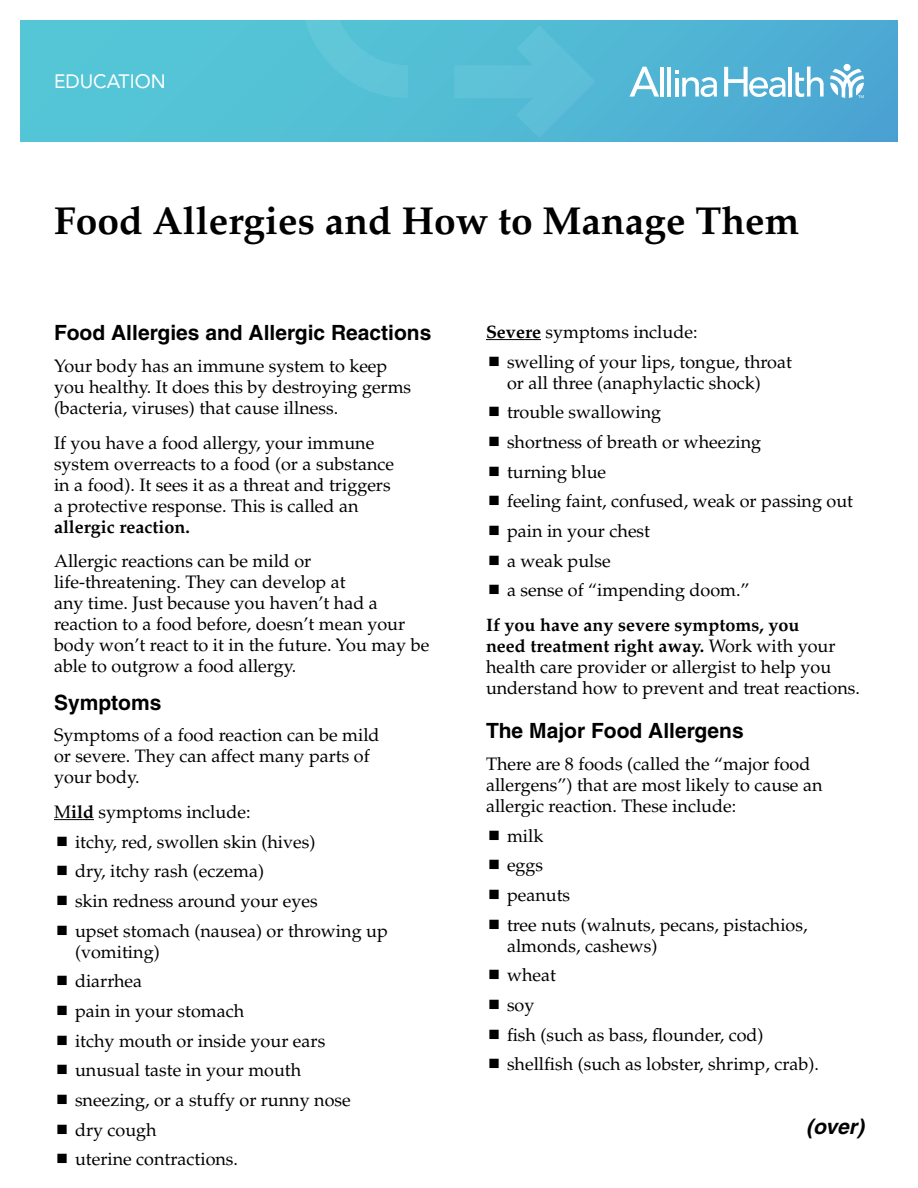
<style>
.page{position:relative;width:918px;height:1188px;background:#fff}
.page>*{position:absolute;margin:0;border:0;box-sizing:border-box;transform-origin:0 0}
.t1{font:700 39px "Palatino";color:#000}
.t2{font:700 21px "Helvetica";color:#000}
.t3{font:italic 700 21px "Helvetica";color:#000}
.t4{font:19.2px "Avenir LT Std";color:#fff}
.t5{font:18px/29.7px "Palatino";color:#000}
.t6{font:700 18px "Palatino";color:#000}
.s1{font-weight:700}
</style>
<div class="page">
<hr style="left:54px;top:819px;width:40px;height:1px;background:#000">
<hr style="left:486px;top:339px;width:55px;height:1px;background:#000">
<div style="left:20px;top:20px;width:878px;height:122px;background:linear-gradient(to right,#56cad6,#4daad3)"></div>
<svg style="left:830px;top:69px;width:34px;height:29px"></svg>
<div style="left:844px;top:64px;width:7px;height:7px;background:#fff;border-radius:50%"></div>
<hr style="left:660px;top:67px;width:4px;height:30px;background:#fff">
<hr style="left:667px;top:67px;width:4px;height:30px;background:#fff">
<hr style="left:789px;top:67px;width:3px;height:30px;background:#fff">
<svg style="left:795px;top:67px;width:29px;height:30px"></svg>
<svg style="left:675px;top:71px;width:42px;height:26px"></svg>
<svg style="left:629px;top:67px;width:30px;height:30px"></svg>
<svg style="left:724px;top:67px;width:62px;height:30px"></svg>
<svg style="left:454px;top:25px;width:142px;height:113px;background:#57bdd5"></svg>
<svg style="left:301px;top:20px;width:127px;height:78px;background:#58c2d6"></svg>
<p class="t4" style="left:54px;top:70px;width:113px">EDUCATION</p>
<h1 class="t1" style="left:54px;top:198px;width:747px">Food Allergies and How to Manage Them</h1>
<p class="t2" style="left:54px;top:320px;width:379px">Food Allergies and Allergic Reactions</p>
<p class="t5" style="left:54px;top:356px;width:359px;line-height:21px">Your body has an immune system to keep you healthy. It does this by destroying germs (bacteria, viruses) that cause illness.</p>
<p class="t5" style="left:54px;top:432px;width:342px;line-height:21px">If you have a food allergy, your immune system overreacts to a food (or a substance in a food). It sees it as a threat and triggers a protective response. This is called an</p>
<p class="t6" style="left:54px;top:516px;width:137px">allergic reaction.</p>
<p class="t5" style="left:54px;top:551px;width:377px;line-height:21px">Allergic reactions can be mild or life-threatening. They can develop at<br>any time. Just because you haven’t had a reaction to a food before, doesn’t mean your body won’t react to it in the future. You may be able to outgrow a food allergy.</p>
<p class="t2" style="left:54px;top:689px;width:109px">Symptoms</p>
<p class="t5" style="left:54px;top:725px;width:327px;line-height:21px">Symptoms of a food reaction can be mild or severe. They can affect many parts of your body.</p>
<p class="t5" style="left:75px;top:797px;width:314px;text-indent:-21px">M<span class="s1">ild</span> symptoms include:<br>itchy, red, swollen skin (hives)<br>dry, itchy rash (eczema)<br>skin redness around your eyes<br>upset stomach (nausea) or throwing up</p>
<p class="t5" style="left:75px;top:937px;width:277px">(vomiting)<br>diarrhea<br>pain in your stomach<br>itchy mouth or inside your ears unusual taste in your mouth sneezing, or a stuffy or runny nose dry cough<br>uterine contractions.</p>
<p class="t5" style="left:507px;top:317px;width:286px;text-indent:-21px"><span class="s1">Severe</span> symptoms include:<br>swelling of your lips, tongue, throat</p>
<p class="t5" style="left:507px;top:368px;width:348px">or all three (anaphylactic shock)<br>trouble swallowing<br>shortness of breath or wheezing<br>turning blue<br>feeling faint, confused, weak or passing out pain in your chest<br>a weak pulse<br>a sense of “impending doom.”</p>
<p class="t5" style="left:486px;top:615px;width:375px;line-height:21px"><span class="s1">If you have any severe symptoms, you<br>need treatment right away.</span> Work with your health care provider or allergist to help you understand how to prevent and treat reactions.</p>
<p class="t2" style="left:486px;top:718px;width:259px">The Major Food Allergens</p>
<p class="t5" style="left:486px;top:753px;width:338px;line-height:21px">There are 8 foods (called the “major food allergens”) that are most likely to cause an allergic reaction. These include:</p>
<p class="t5" style="left:507px;top:821px;width:302px">milk<br>eggs<br>peanuts<br>tree nuts (walnuts, pecans, pistachios,</p>
<p class="t5" style="left:507px;top:931px;width:313px">almonds, cashews)<br>wheat<br>soy<br>fish (such as bass, flounder, cod) shellfish (such as lobster, shrimp, crab).</p>
<p class="t3" style="left:806px;top:1114px;width:59px">(over)</p>
</div>
